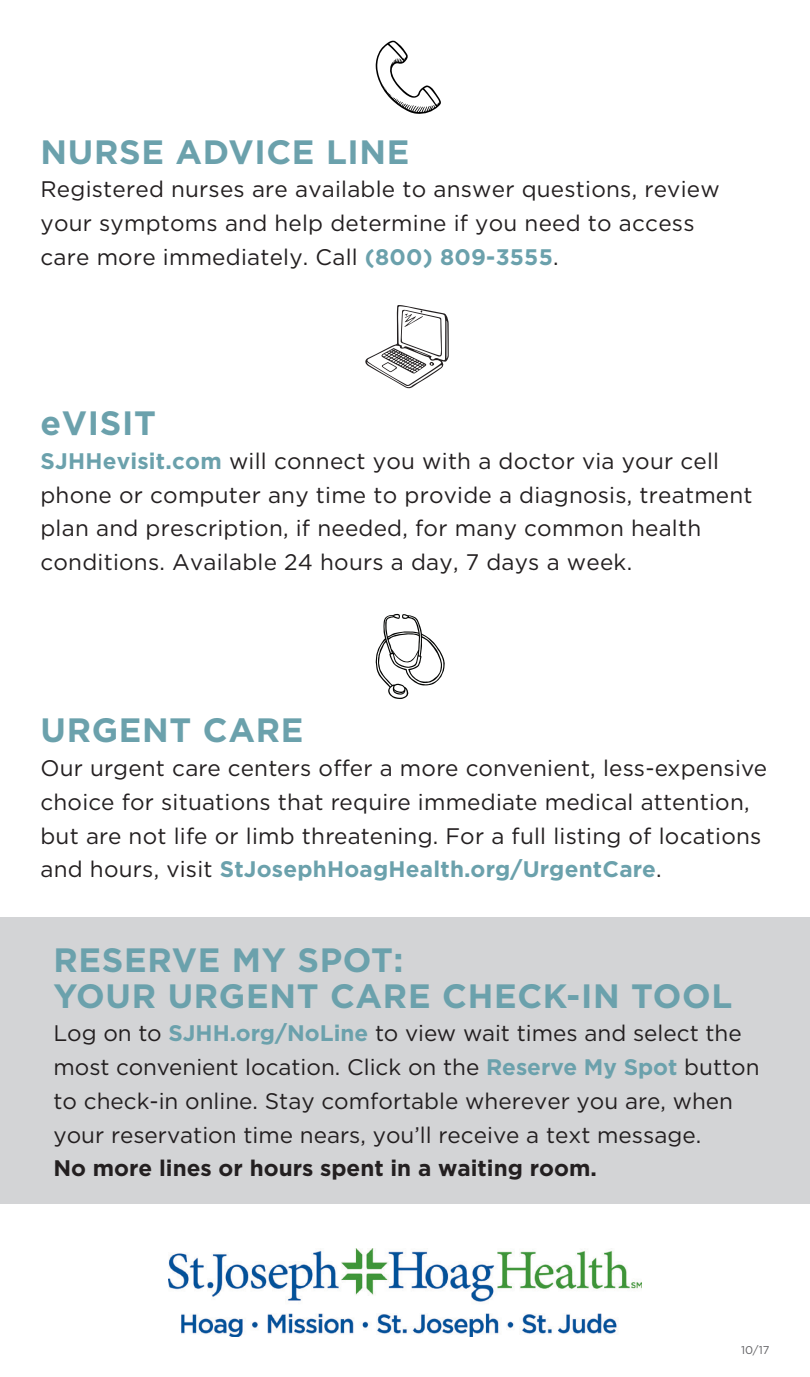
<style>
.page{position:relative;width:810px;height:1377px;background:#fff}
.page>*{position:absolute;margin:0;border:0;box-sizing:border-box;transform-origin:0 0}
.t1{font:700 33.75px/36px "Gotham";letter-spacing:.02em;color:#6ba1ac}
.t2{font:22.5px/33.8px "Gotham";letter-spacing:.01em;color:#231f20}
.t3{font:11.25px "Gotham";color:#5f5f62}
.s1{font-weight:700;color:#6ba1ac}
.s2{font-weight:700}
</style>
<div class="page">
<svg style="left:376px;top:614px;width:69px;height:85px"></svg>
<svg style="left:365px;top:305px;width:84px;height:84px"></svg>
<svg style="left:376px;top:40px;width:65px;height:74px"></svg>
<img style="left:169px;top:1248px;width:472px;height:88px">
<div style="left:0;top:917px;width:810px;height:287px;background:#d3d4d6"></div>
<p class="t1" style="left:40px;top:134px;width:371px">NURSE ADVICE LINE</p>
<p class="t2" style="left:40px;top:172px;width:681px">Registered nurses are available to answer questions, review your symptoms and help determine if you need to access care more immediately. Call <span class="s1">(800) 809-3555</span>.</p>
<p class="t1" style="left:40px;top:405px;width:117px">eVISIT</p>
<p class="t2" style="left:40px;top:444px;width:714px"><span class="s1">SJHHevisit.com</span> will connect you with a doctor via your cell phone or computer any time to provide a diagnosis, treatment plan and prescription, if needed, for many common health conditions. Available 24 hours a day, 7 days a week.</p>
<p class="t1" style="left:40px;top:712px;width:264px">URGENT CARE</p>
<p class="t2" style="left:40px;top:751px;width:728px">Our urgent care centers offer a more convenient, less-expensive choice for situations that require immediate medical attention, but are not life or limb threatening. For a full listing of locations and hours, visit <span class="s1">StJosephHoagHealth.org/UrgentCare</span>.</p>
<p class="t1" style="left:53px;top:941px;width:680px">RESERVE MY SPOT:<br>YOUR URGENT CARE CHECK-IN TOOL</p>
<p class="t2" style="left:53px;top:1016px;width:708px">Log on to <span class="s1">SJHH.org/NoLine</span> to view wait times and select the most convenient location. Click on the <span class="s1">Reserve My Spot</span> button to check-in online. Stay comfortable wherever you are, when your reservation time nears, you’ll receive a text message.<br><span class="s2">No more lines or hours spent in a waiting room.</span></p>
<p class="t3" style="left:741px;top:1343px;width:30px">10/17</p>
</div>
